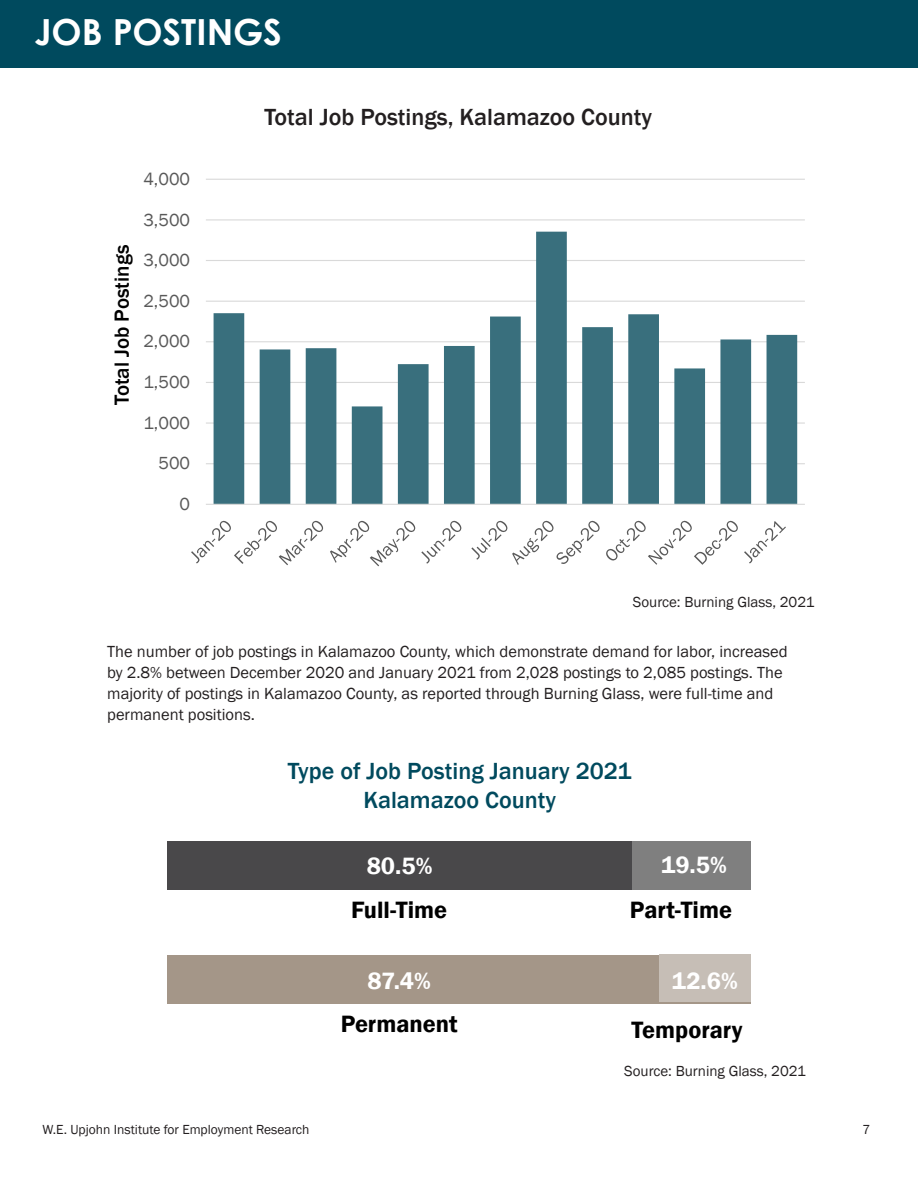
<style>
.page{position:relative;width:918px;height:1188px;background:#fff}
.page>*{position:absolute;margin:0;border:0;box-sizing:border-box;transform-origin:0 0}
.t1{font:700 36px "Century Gothic";color:#fff}
.t2{font:600 24.3px "Franklin Gothic";color:#000}
.t3{font:600 24.3px "Franklin Gothic";color:#fff}
.t4{font:500 24px "Franklin Gothic";color:#004a5e}
.t5{font:500 24px "Franklin Gothic";color:#231f20}
.t6{font:500 21px "Franklin Gothic";color:#000}
.t7{font:18px "Franklin Gothic";color:#595959}
.Paragraph_Style_1{font:16.5px/21px "Franklin Gothic";color:#231f20}
.Paragraph_Style_1-2{font:15px "Franklin Gothic";color:#231f20}
.t8{font:13.5px "Franklin Gothic";color:#231f20}
</style>
<div class="page">
<div style="left:0;top:0;width:918px;height:68px;background:#004a5e"></div>
<hr style="left:206px;top:463px;width:599px;height:1px;background:#d9d9d9">
<hr style="left:206px;top:422px;width:599px;height:2px;background:#d9d9d9">
<hr style="left:206px;top:382px;width:599px;height:1px;background:#d9d9d9">
<hr style="left:206px;top:341px;width:599px;height:1px;background:#d9d9d9">
<hr style="left:206px;top:301px;width:599px;height:1px;background:#d9d9d9">
<hr style="left:206px;top:260px;width:599px;height:1px;background:#d9d9d9">
<hr style="left:206px;top:219px;width:599px;height:1px;background:#d9d9d9">
<hr style="left:206px;top:179px;width:599px;height:1px;background:#d9d9d9">
<svg style="left:214px;top:232px;width:583px;height:272px"></svg>
<hr style="left:206px;top:504px;width:599px;height:1px;background:#d9d9d9">
<svg style="left:191px;top:521px;width:132px;height:44px"></svg>
<svg style="left:330px;top:521px;width:85px;height:45px"></svg>
<svg style="left:421px;top:521px;width:41px;height:43px"></svg>
<svg style="left:471px;top:521px;width:129px;height:44px"></svg>
<svg style="left:606px;top:521px;width:132px;height:44px"></svg>
<svg style="left:744px;top:521px;width:42px;height:42px"></svg>
<div style="left:167px;top:841px;width:583px;height:49px;background:#49484a"></div>
<div style="left:632px;top:841px;width:118px;height:49px;background:#7f7f7f"></div>
<div style="left:167px;top:955px;width:583px;height:48px;background:#a49688"></div>
<div style="left:659px;top:955px;width:91px;height:47px;background:#c6beb6"></div>
<p class="t1" style="left:34px;top:5px;width:249px">JOB POSTINGS</p>
<p class="t6" style="left:109px;top:405px;width:162px;rotate:-90deg">Total Job Postings</p>
<p class="t7" style="left:143px;top:168px;width:48px">4,000</p>
<p class="t7" style="left:143px;top:208px;width:48px">3,500</p>
<p class="t7" style="left:143px;top:249px;width:48px">3,000</p>
<p class="t7" style="left:143px;top:290px;width:48px">2,500</p>
<p class="t7" style="left:143px;top:330px;width:48px">2,000</p>
<p class="t7" style="left:143px;top:371px;width:48px">1,500</p>
<p class="t7" style="left:143px;top:412px;width:48px">1,000</p>
<p class="t7" style="left:158px;top:452px;width:33px">500</p>
<p class="t7" style="left:180px;top:493px;width:12px">0</p>
<p class="t5" style="left:264px;top:102px;width:389px">Total Job Postings, Kalamazoo County</p>
<p class="Paragraph_Style_1-2" style="left:633px;top:593px;width:183px">Source: Burning Glass, 2021</p>
<p class="Paragraph_Style_1" style="left:107px;top:642px;width:682px">The number of job postings in Kalamazoo County, which demonstrate demand for labor, increased by 2.8% between December 2020 and January 2021 from 2,028 postings to 2,085 postings. The majority of postings in Kalamazoo County, as reported through Burning Glass, were full-time and permanent positions.</p>
<p class="t4" style="left:288px;top:756px;width:345px">Type of Job Posting January 2021</p>
<p class="t4" style="left:364px;top:785px;width:194px">Kalamazoo County</p>
<p class="t3" style="left:367px;top:851px;width:67px">80.5%</p>
<p class="t3" style="left:661px;top:850px;width:67px">19.5%</p>
<p class="t2" style="left:351px;top:895px;width:97px">Full-Time</p>
<p class="t2" style="left:630px;top:895px;width:104px">Part-Time</p>
<p class="t3" style="left:368px;top:966px;width:65px">87.4%</p>
<p class="t3" style="left:672px;top:966px;width:68px">12.6%</p>
<p class="t2" style="left:341px;top:1009px;width:119px">Permanent</p>
<p class="t2" style="left:632px;top:1015px;width:113px">Temporary</p>
<p class="Paragraph_Style_1-2" style="left:624px;top:1062px;width:183px">Source: Burning Glass, 2021</p>
<p class="t8" style="left:42px;top:1122px;width:269px">W.E. Upjohn Institute for Employment Research</p>
<p class="t8" style="left:862px;top:1122px;width:9px">7</p>
</div>
